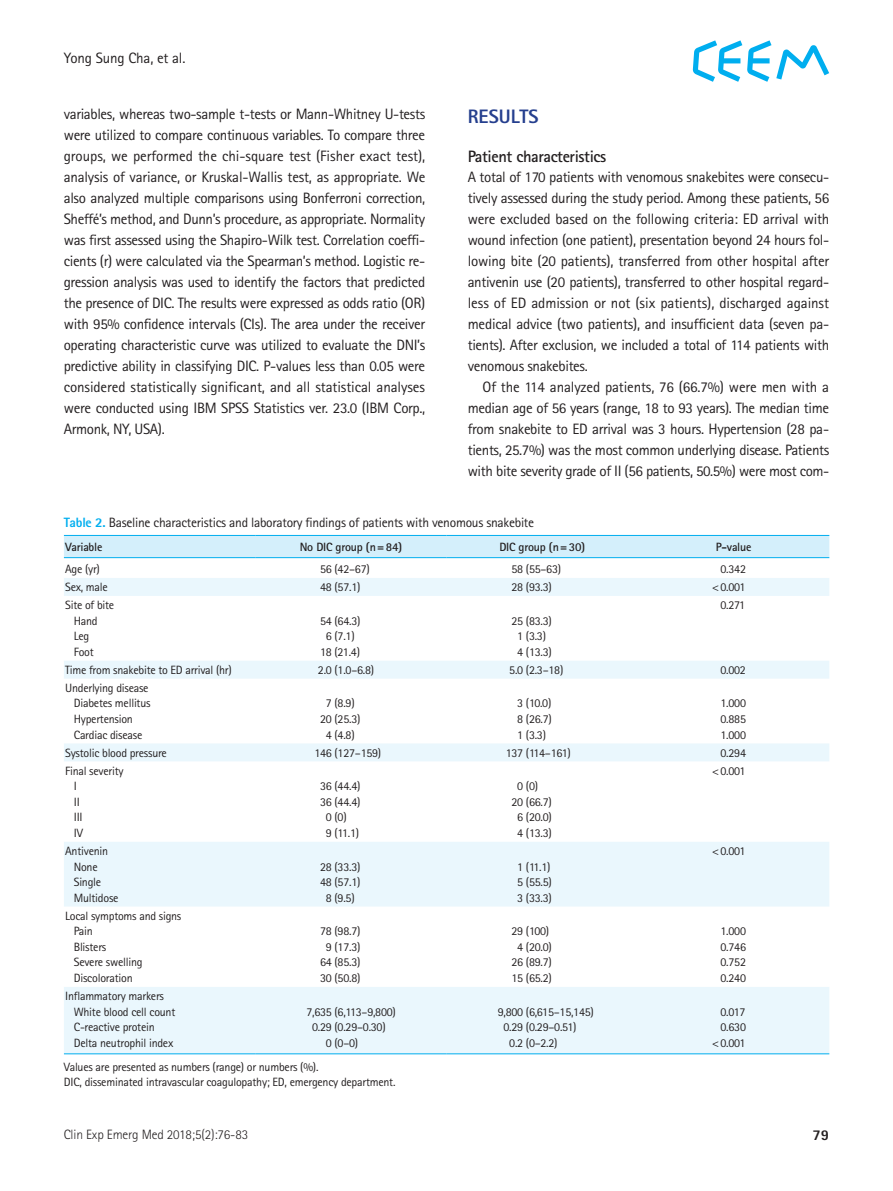
<style>
.page{position:relative;width:893px;height:1191px;background:#fff}
.page>*{position:absolute;margin:0;border:0;box-sizing:border-box;transform-origin:0 0}
.본문대제목{font:800 19.5px "Rotis Sans Serif Std";color:#253f8e}
.본문중제목{font:700 16.5px "Rotis Sans Serif Std";letter-spacing:-.025em;color:#231f20}
.본문{font:15px/21px "Rotis Sans Serif Std";letter-spacing:-.025em;color:#231f20;text-align:justify}
.t1{font:800 15px "Rotis Sans Serif Std";color:#231f20}
.표제목그림캡션{font:13.5px "Rotis Sans Serif Std";letter-spacing:-.02em;color:#231f20}
.t2{font:300 13.5px "Rotis Sans Serif Std";letter-spacing:-.01em;color:#231f20}
.표본문{font:12px "Rotis Sans Serif Std";letter-spacing:-.02em;color:#231f20}
.표머리{font:700 12px "Rotis Sans Serif Std";letter-spacing:-.02em;color:#231f20}
.s1{font-weight:800;color:#00aeef}
</style>
<div class="page">
<svg style="left:693px;top:40px;width:136px;height:42px"></svg>
<div style="left:64px;top:536px;width:765px;height:21px;background:#d4effb"></div>
<svg style="left:64px;top:578px;width:765px;height:475px"></svg>
<hr style="left:64px;top:535px;width:191px;height:1px;background:#00aeef">
<hr style="left:255px;top:535px;width:192px;height:1px;background:#00aeef">
<hr style="left:447px;top:535px;width:191px;height:1px;background:#00aeef">
<hr style="left:638px;top:535px;width:191px;height:1px;background:#00aeef">
<hr style="left:64px;top:557px;width:191px;height:1px;background:#00aeef">
<hr style="left:255px;top:557px;width:192px;height:1px;background:#00aeef">
<hr style="left:447px;top:557px;width:191px;height:1px;background:#00aeef">
<hr style="left:638px;top:557px;width:191px;height:1px;background:#00aeef">
<hr style="left:64px;top:1053px;width:191px;height:1px;background:#00aeef">
<hr style="left:255px;top:1053px;width:192px;height:1px;background:#00aeef">
<hr style="left:447px;top:1053px;width:191px;height:1px;background:#00aeef">
<hr style="left:638px;top:1053px;width:191px;height:1px;background:#00aeef">
<p class="본문" style="left:64px;top:47px;width:123px">Yong Sung Cha, et al.</p>
<p class="본문" style="left:64px;top:103px;width:363px">variables, whereas two-sample t-tests or Mann-Whitney U-tests were utilized to compare continuous variables. To compare three groups, we performed the chi-square test (Fisher exact test), analysis of variance, or Kruskal-Wallis test, as appropriate. We also analyzed multiple comparisons using Bonferroni correction, Sheffé’s method, and Dunn’s procedure, as appropriate. Normality was first assessed using the Shapiro-Wilk test. Correlation coeffi&shy;cients (r) were calculated via the Spearman’s method. Logistic re&shy;gression analysis was used to identify the factors that predicted the presence of DIC. The results were expressed as odds ratio (OR) with 95% confidence intervals (CIs). The area under the receiver operating characteristic curve was utilized to evaluate the DNI’s predictive ability in classifying DIC. P-values less than 0.05 were considered statistically significant, and all statistical analyses were conducted using IBM SPSS Statistics ver. 23.0 (IBM Corp., Armonk, NY, USA).</p>
<p class="본문대제목" style="left:468px;top:104px;width:72px">RESULTS</p>
<p class="본문중제목" style="left:468px;top:146px;width:140px">Patient characteristics</p>
<p class="본문" style="left:468px;top:166px;width:363px">A total of 170 patients with venomous snakebites were consecu&shy;tively assessed during the study period. Among these patients, 56 were excluded based on the following criteria: ED arrival with wound infection (one patient), presentation beyond 24 hours fol&shy;lowing bite (20 patients), transferred from other hospital after antivenin use (20 patients), transferred to other hospital regard&shy;less of ED admission or not (six patients), discharged against medical advice (two patients), and insufficient data (seven pa&shy;tients). After exclusion, we included a total of 114 patients with venomous snakebites.</p>
<p class="본문" style="left:468px;top:376px;width:363px;text-indent:15px">Of the 114 analyzed patients, 76 (66.7%) were men with a median age of 56 years (range, 18 to 93 years). The median time from snakebite to ED arrival was 3 hours. Hypertension (28 pa&shy;tients, 25.7%) was the most common underlying disease. Patients with bite severity grade of II (56 patients, 50.5%) were most com-</p>
<p class="표제목그림캡션" style="left:64px;top:514px;width:472px"><span class="s1">Table 2.</span> Baseline characteristics and laboratory findings of patients with venomous snakebite</p>
<p class="표머리" style="left:65px;top:539px;width:39px">Variable</p>
<p class="표머리" style="left:300px;top:539px;width:104px">No DIC group (n=84)</p>
<p class="표머리" style="left:499px;top:539px;width:87px">DIC group (n=30)</p>
<p class="표머리" style="left:716px;top:539px;width:37px">P-value</p>
<p class="표본문" style="left:65px;top:562px;width:36px">Age (yr)</p>
<p class="표본문" style="left:320px;top:562px;width:51px">56 (42–67)</p>
<p class="표본문" style="left:511px;top:562px;width:51px">58 (55–63)</p>
<p class="표본문" style="left:720px;top:562px;width:27px">0.342</p>
<p class="표본문" style="left:65px;top:580px;width:44px">Sex, male</p>
<p class="표본문" style="left:320px;top:580px;width:42px">48 (57.1)</p>
<p class="표본문" style="left:511px;top:580px;width:42px">28 (93.3)</p>
<p class="표본문" style="left:712px;top:580px;width:35px">&lt;0.001</p>
<p class="표본문" style="left:65px;top:598px;width:51px">Site of bite</p>
<p class="표본문" style="left:74px;top:613px;width:25px">Hand</p>
<p class="표본문" style="left:74px;top:629px;width:17px">Leg</p>
<p class="표본문" style="left:74px;top:644px;width:21px">Foot</p>
<p class="표본문" style="left:720px;top:598px;width:26px">0.271</p>
<p class="표본문" style="left:320px;top:613px;width:42px">54 (64.3)</p>
<p class="표본문" style="left:326px;top:629px;width:30px">6 (7.1)</p>
<p class="표본문" style="left:320px;top:644px;width:41px">18 (21.4)</p>
<p class="표본문" style="left:511px;top:613px;width:42px">25 (83.3)</p>
<p class="표본문" style="left:517px;top:629px;width:30px">1 (3.3)</p>
<p class="표본문" style="left:517px;top:644px;width:36px">4 (13.3)</p>
<p class="표본문" style="left:65px;top:662px;width:168px">Time from snakebite to ED arrival (hr)</p>
<p class="표본문" style="left:318px;top:662px;width:58px">2.0 (1.0–6.8)</p>
<p class="표본문" style="left:509px;top:662px;width:56px">5.0 (2.3–18)</p>
<p class="표본문" style="left:720px;top:662px;width:27px">0.002</p>
<p class="표본문" style="left:65px;top:680px;width:85px">Underlying disease</p>
<p class="표본문" style="left:74px;top:696px;width:78px">Diabetes mellitus</p>
<p class="표본문" style="left:74px;top:712px;width:61px">Hypertension</p>
<p class="표본문" style="left:74px;top:727px;width:70px">Cardiac disease</p>
<p class="표본문" style="left:326px;top:696px;width:30px">7 (8.9)</p>
<p class="표본문" style="left:320px;top:712px;width:42px">20 (25.3)</p>
<p class="표본문" style="left:326px;top:727px;width:30px">4 (4.8)</p>
<p class="표본문" style="left:517px;top:696px;width:36px">3 (10.0)</p>
<p class="표본문" style="left:517px;top:712px;width:36px">8 (26.7)</p>
<p class="표본문" style="left:517px;top:727px;width:30px">1 (3.3)</p>
<p class="표본문" style="left:720px;top:696px;width:27px">1.000</p>
<p class="표본문" style="left:720px;top:712px;width:27px">0.885</p>
<p class="표본문" style="left:720px;top:727px;width:27px">1.000</p>
<p class="표본문" style="left:65px;top:745px;width:103px">Systolic blood pressure</p>
<p class="표본문" style="left:314px;top:745px;width:68px">146 (127–159)</p>
<p class="표본문" style="left:506px;top:745px;width:67px">137 (114–161)</p>
<p class="표본문" style="left:720px;top:745px;width:27px">0.294</p>
<p class="표본문" style="left:65px;top:763px;width:60px">Final severity</p>
<p class="표본문" style="left:74px;top:779px;width:5px">I</p>
<p class="표본문" style="left:74px;top:794px;width:7px">II</p>
<p class="표본문" style="left:74px;top:810px;width:10px">III</p>
<p class="표본문" style="left:74px;top:825px;width:11px">IV</p>
<p class="표본문" style="left:712px;top:763px;width:35px">&lt;0.001</p>
<p class="표본문" style="left:320px;top:779px;width:42px">36 (44.4)</p>
<p class="표본문" style="left:320px;top:794px;width:42px">36 (44.4)</p>
<p class="표본문" style="left:326px;top:810px;width:22px">0 (0)</p>
<p class="표본문" style="left:326px;top:825px;width:35px">9 (11.1)</p>
<p class="표본문" style="left:517px;top:779px;width:22px">0 (0)</p>
<p class="표본문" style="left:511px;top:794px;width:42px">20 (66.7)</p>
<p class="표본문" style="left:517px;top:810px;width:36px">6 (20.0)</p>
<p class="표본문" style="left:517px;top:825px;width:36px">4 (13.3)</p>
<p class="표본문" style="left:65px;top:843px;width:44px">Antivenin</p>
<p class="표본문" style="left:74px;top:859px;width:25px">None</p>
<p class="표본문" style="left:74px;top:875px;width:29px">Single</p>
<p class="표본문" style="left:74px;top:890px;width:46px">Multidose</p>
<p class="표본문" style="left:65px;top:908px;width:118px">Local symptoms and signs</p>
<p class="표본문" style="left:74px;top:924px;width:21px">Pain</p>
<p class="표본문" style="left:74px;top:939px;width:34px">Blisters</p>
<p class="표본문" style="left:74px;top:955px;width:70px">Severe swelling</p>
<p class="표본문" style="left:74px;top:971px;width:60px">Discoloration</p>
<p class="표본문" style="left:65px;top:989px;width:100px">Inflammatory markers</p>
<p class="표본문" style="left:74px;top:1004px;width:103px">White blood cell count</p>
<p class="표본문" style="left:74px;top:1020px;width:82px">C-reactive protein</p>
<p class="표본문" style="left:74px;top:1035px;width:101px">Delta neutrophil index</p>
<p class="표본문" style="left:320px;top:859px;width:42px">28 (33.3)</p>
<p class="표본문" style="left:320px;top:875px;width:42px">48 (57.1)</p>
<p class="표본문" style="left:326px;top:890px;width:30px">8 (9.5)</p>
<p class="표본문" style="left:320px;top:924px;width:42px">78 (98.7)</p>
<p class="표본문" style="left:326px;top:939px;width:36px">9 (17.3)</p>
<p class="표본문" style="left:320px;top:955px;width:42px">64 (85.3)</p>
<p class="표본문" style="left:320px;top:971px;width:42px">30 (50.8)</p>
<p class="표본문" style="left:306px;top:1004px;width:91px">7,635 (6,113–9,800)</p>
<p class="표본문" style="left:312px;top:1020px;width:75px">0.29 (0.29–0.30)</p>
<p class="표본문" style="left:326px;top:1035px;width:34px">0 (0–0)</p>
<p class="표본문" style="left:64px;top:1059px;width:256px">Values are presented as numbers (range) or numbers (%).</p>
<p class="표본문" style="left:64px;top:1075px;width:333px">DIC, disseminated intravascular coagulopathy; ED, emergency department.</p>
<p class="표본문" style="left:517px;top:859px;width:35px">1 (11.1)</p>
<p class="표본문" style="left:517px;top:875px;width:36px">5 (55.5)</p>
<p class="표본문" style="left:517px;top:890px;width:36px">3 (33.3)</p>
<p class="표본문" style="left:511px;top:924px;width:39px">29 (100)</p>
<p class="표본문" style="left:517px;top:939px;width:36px">4 (20.0)</p>
<p class="표본문" style="left:511px;top:955px;width:42px">26 (89.7)</p>
<p class="표본문" style="left:511px;top:971px;width:42px">15 (65.2)</p>
<p class="표본문" style="left:498px;top:1004px;width:98px">9,800 (6,615–15,145)</p>
<p class="표본문" style="left:504px;top:1020px;width:75px">0.29 (0.29–0.51)</p>
<p class="표본문" style="left:509px;top:1035px;width:50px">0.2 (0–2.2)</p>
<p class="표본문" style="left:712px;top:843px;width:35px">&lt;0.001</p>
<p class="표본문" style="left:720px;top:924px;width:27px">1.000</p>
<p class="표본문" style="left:720px;top:939px;width:27px">0.746</p>
<p class="표본문" style="left:720px;top:955px;width:27px">0.752</p>
<p class="표본문" style="left:720px;top:971px;width:27px">0.240</p>
<p class="표본문" style="left:720px;top:1004px;width:27px">0.017</p>
<p class="표본문" style="left:720px;top:1020px;width:27px">0.630</p>
<p class="표본문" style="left:712px;top:1035px;width:35px">&lt;0.001</p>
<p class="t2" style="left:64px;top:1126px;width:186px">Clin Exp Emerg Med 2018;5(2):76-83</p>
<p class="t1" style="left:812px;top:1125px;width:18px">79</p>
</div>
